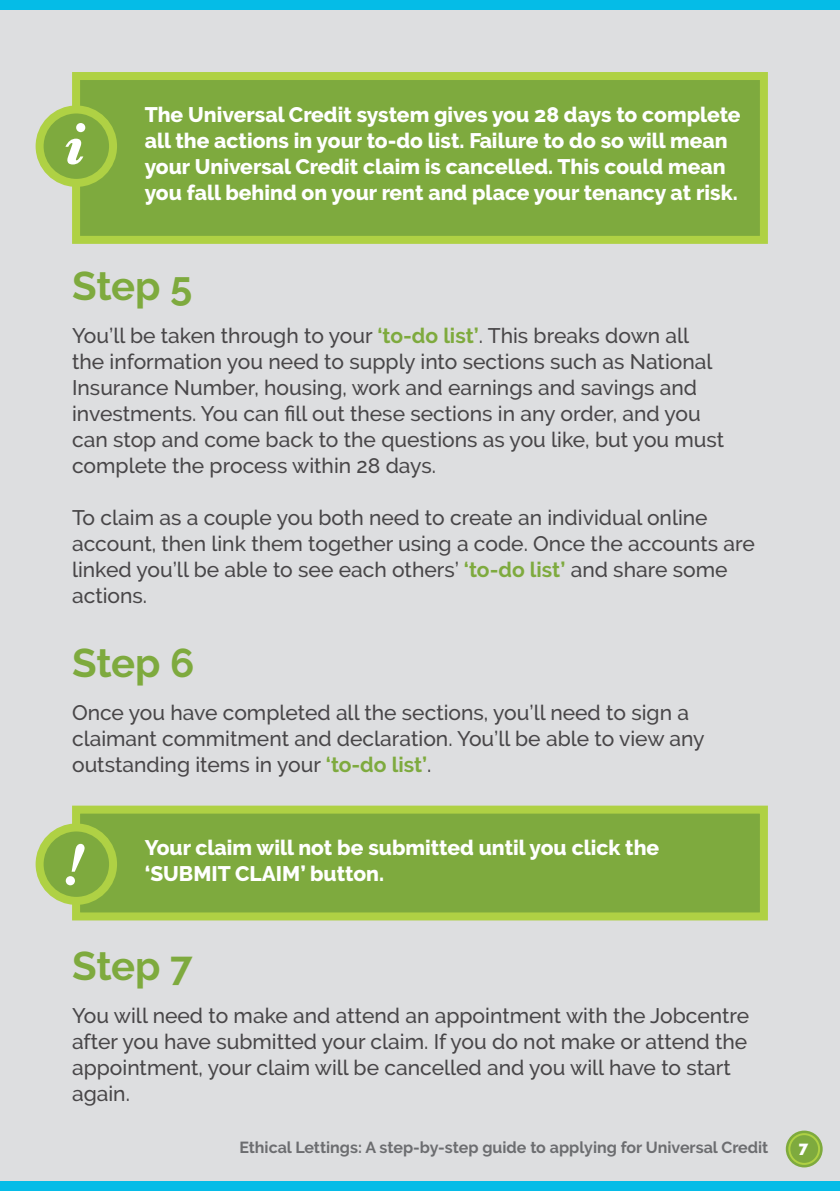
<style>
.page{position:relative;width:840px;height:1191px;background:#fff}
.page>*{position:absolute;margin:0;border:0;box-sizing:border-box;transform-origin:0 0}
.t1{font:italic 700 60px "Baskerville";color:#fff}
.Heading_two{font:700 40px "Raleway";letter-spacing:-.005em;color:#7eaa3e}
.Body_copy{font:500 21px/26px "Raleway";color:#484648}
.Body_copy-2{font:800 21px/26px "Raleway";color:#fff}
.t2{font:700 16px "Raleway";color:#6c6d70}
.t3{font:900 16px "Raleway";color:#fff}
.s1{font-weight:700;color:#7eaa3e}
</style>
<div class="page">
<div style="left:0;top:0;width:839px;height:1191px;background:#dddee0"></div>
<svg style="left:785px;top:1130px;width:37px;height:37px"></svg>
<div style="left:0;top:0;width:839px;height:10px;background:#05bce7"></div>
<div style="left:787px;top:1133px;width:32px;height:31px;border:2px solid #afd144;border-radius:50%"></div>
<div style="left:0;top:1181px;width:839px;height:10px;background:#05bce7"></div>
<div style="left:72px;top:72px;width:695px;height:172px;background:#7eaa3e;border:8px solid #afd144"></div>
<div style="left:40px;top:109px;width:73px;height:74px;background:#7eaa3e;border-radius:50%"></div>
<div style="left:36px;top:105px;width:81px;height:82px;border:8px solid #afd144;border-radius:50%"></div>
<div style="left:72px;top:805px;width:695px;height:115px;background:#7eaa3e;border:8px solid #afd144"></div>
<div style="left:40px;top:827px;width:73px;height:74px;background:#7eaa3e;border-radius:50%"></div>
<div style="left:36px;top:823px;width:81px;height:82px;border:8px solid #afd144;border-radius:50%"></div>
<p class="t1" style="left:64px;top:102px;width:21px">i</p>
<p class="Body_copy-2" style="left:145px;top:102px;width:597px">The Universal Credit system gives you 28 days to complete all the actions in your to-do list. Failure to do so will mean your Universal Credit claim is cancelled. This could mean you fall behind on your rent and place your tenancy at risk.</p>
<p class="Heading_two" style="left:72px;top:263px;width:122px">Step 5</p>
<p class="Body_copy" style="left:72px;top:322px;width:653px">You’ll be taken through to your <span class="s1">‘to-do list’</span>. This breaks down all the information you need to supply into sections such as National Insurance Number, housing, work and earnings and savings and investments. You can fill out these sections in any order, and you can stop and come back to the questions as you like, but you must complete the process within 28 days.</p>
<p class="Body_copy" style="left:72px;top:504px;width:684px">To claim as a couple you both need to create an individual online account, then link them together using a code. Once the accounts are linked you’ll be able to see each others’ <span class="s1">‘to-do list’</span> and share some actions.</p>
<p class="Heading_two" style="left:72px;top:640px;width:124px">Step 6</p>
<p class="Body_copy" style="left:72px;top:699px;width:633px">Once you have completed all the sections, you’ll need to sign a claimant commitment and declaration. You’ll be able to view any outstanding items in your <span class="s1">‘to-do list’</span>.</p>
<p class="t1" style="left:62px;top:823px;width:22px">!</p>
<p class="Body_copy-2" style="left:145px;top:835px;width:515px">Your claim will not be submitted until you click the</p>
<p class="Body_copy-2" style="left:145px;top:861px;width:241px">‘SUBMIT CLAIM’ button.</p>
<p class="Heading_two" style="left:72px;top:943px;width:122px">Step 7</p>
<p class="Body_copy" style="left:72px;top:1002px;width:678px">You will need to make and attend an appointment with the Jobcentre after you have submitted your claim. If you do not make or attend the appointment, your claim will be cancelled and you will have to start again.</p>
<p class="t2" style="left:239px;top:1138px;width:530px">Ethical Lettings: A step-by-step guide to applying for Universal Credit</p>
<p class="t3" style="left:798px;top:1138px;width:11px">7</p>
</div>
